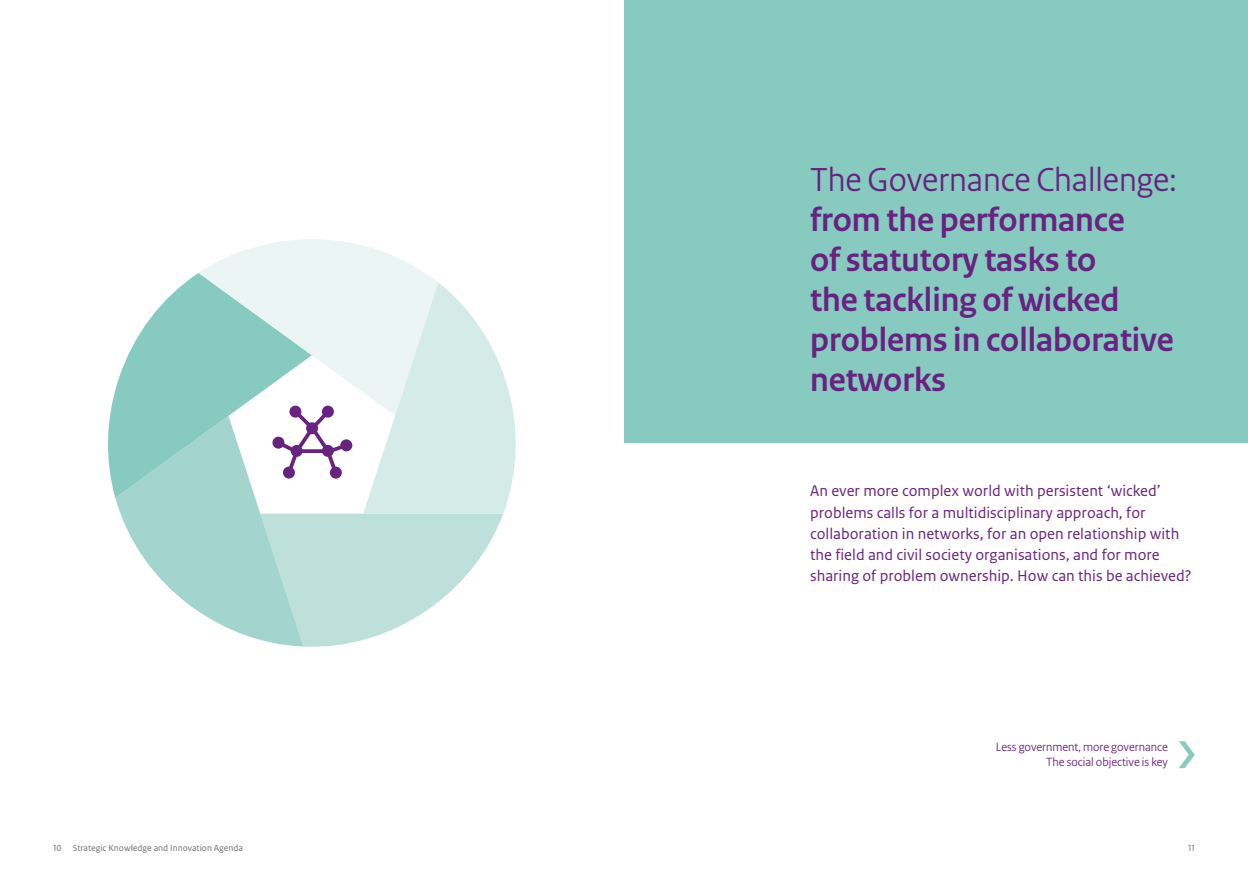
<style>
.page{position:relative;width:1248px;height:886px;background:#fff}
.page>*{position:absolute;margin:0;border:0;box-sizing:border-box;transform-origin:0 0}
.t1{font:700 35px/40px "Rijksoverheid Sans Heading";color:#682280}
.t2{font:35px "Rijksoverheid Sans Heading";color:#682280}
.t3{font:16.25px/21.2px "Rijksoverheid Sans Text";color:#682280}
.t4{font:12.5px/15px "Rijksoverheid Sans Heading";color:#682280;text-align:right}
.t5{font:9.38px "Rijksoverheid Sans Text";color:#706f6f}
</style>
<div class="page">
<div style="left:624px;top:0;width:623px;height:443px;background:#87cac0"></div>
<svg style="left:1179px;top:741px;width:15px;height:27px"></svg>
<svg style="left:108px;top:392px;width:7px;height:104px"></svg>
<svg style="left:115px;top:239px;width:401px;height:408px"></svg>
<h1 class="t2" style="left:810px;top:160px;width:368px">The Governance Challenge:</h1>
<h1 class="t1" style="left:810px;top:201px;width:365px">from the performance<br>of statutory tasks to<br>the tackling of wicked problems in collaborative networks</h1>
<p class="t3" style="left:810px;top:481px;width:383px">An ever more complex world with persistent ‘wicked’ problems calls for a multidisciplinary approach, for collaboration in networks, for an open relationship with the field and civil society organisations, and for more sharing of problem ownership. How can this be achieved?</p>
<p class="t4" style="left:995px;top:740px;width:173px">Less government, more governance<br>The social objective is key</p>
<p class="t5" style="left:53px;top:842px;width:191px">10 Strategic Knowledge and Innovation Agenda</p>
<p class="t5" style="left:1187px;top:842px;width:8px">11</p>
</div>
